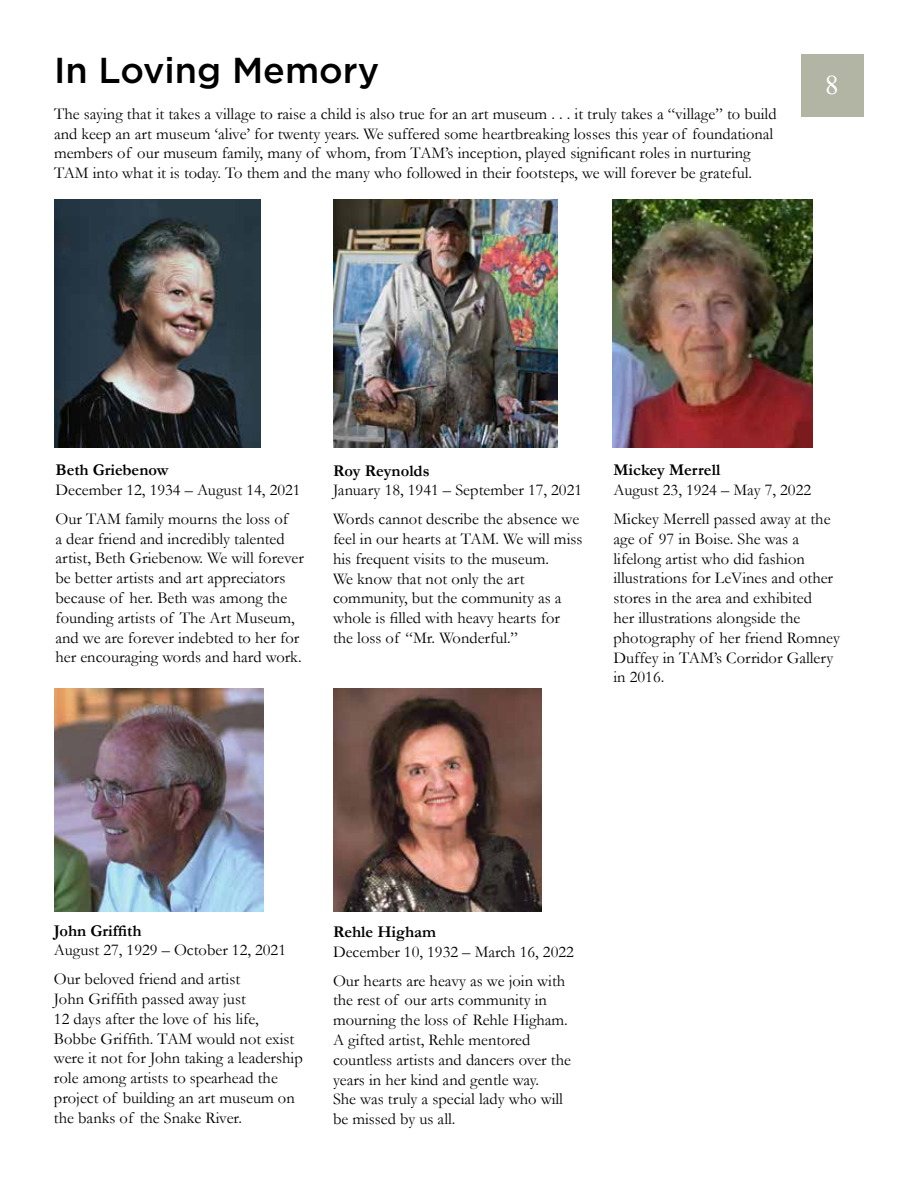
<style>
.page{position:relative;width:918px;height:1188px;background:#fff}
.page>*{position:absolute;margin:0;border:0;box-sizing:border-box;transform-origin:0 0}
.t1{font:500 36px "Gotham";color:#000}
.t2{font:27px "Times New Roman";color:#fff}
.t3{font:16.5px/19.8px "Garamond";color:#000}
.t4{font:700 16.5px "Garamond";color:#000}
</style>
<div class="page">
<div style="left:801px;top:54px;width:63px;height:63px;background:#b3b5a4"></div>
<img style="left:333px;top:688px;width:208px;height:224px">
<img style="left:334px;top:200px;width:223px;height:248px">
<img style="left:54px;top:200px;width:207px;height:248px">
<img style="left:55px;top:688px;width:208px;height:224px">
<img style="left:613px;top:199px;width:199px;height:249px">
<h1 class="t1" style="left:54px;top:47px;width:327px">In Loving Memory</h1>
<p class="t3" style="left:54px;top:104px;width:724px">The saying that it takes a village to raise a child is also true for an art museum . . . it truly takes a “village” to build and keep an art museum ‘alive’ for twenty years. We suffered some heartbreaking losses this year of foundational members of our museum family, many of whom, from TAM’s inception, played significant roles in nurturing TAM into what it is today. To them and the many who followed in their footsteps, we will forever be grateful.</p>
<h2 class="t2" style="left:825px;top:67px;width:15px">8</h2>
<p class="t4" style="left:56px;top:460px;width:115px">Beth Griebenow</p>
<p class="t3" style="left:56px;top:475px;width:247px;line-height:28.8px">December 12, 1934 – August 14, 2021<br>Our TAM family mourns the loss of</p>
<p class="t3" style="left:56px;top:528px;width:250px">a dear friend and incredibly talented artist, Beth Griebenow. We will forever be better artists and art appreciators because of her. Beth was among the founding artists of The Art Museum, and we are forever indebted to her for her encouraging words and hard work.</p>
<p class="t4" style="left:333px;top:461px;width:98px">Roy Reynolds</p>
<p class="t3" style="left:333px;top:476px;width:251px;line-height:28.8px">January 18, 1941 – September 17, 2021<br>Words cannot describe the absence we</p>
<p class="t3" style="left:333px;top:529px;width:251px">feel in our hearts at TAM. We will miss his frequent visits to the museum.<br>We know that not only the art community, but the community as a whole is filled with heavy hearts for the loss of “Mr. Wonderful.”</p>
<p class="t4" style="left:614px;top:460px;width:108px">Mickey Merrell</p>
<p class="t3" style="left:614px;top:475px;width:219px;line-height:28.8px">August 23, 1924 – May 7, 2022<br>Mickey Merrell passed away at the</p>
<p class="t3" style="left:614px;top:529px;width:228px">age of 97 in Boise. She was a lifelong artist who did fashion illustrations for LeVines and other stores in the area and exhibited<br>her illustrations alongside the photography of her friend Romney<br>Duffey in TAM’s Corridor Gallery in 2016.</p>
<p class="t4" style="left:54px;top:921px;width:89px">John Griffith</p>
<p class="t3" style="left:54px;top:936px;width:234px;line-height:28.8px">August 27, 1929 – October 12, 2021<br>Our beloved friend and artist</p>
<p class="t3" style="left:54px;top:989px;width:250px">John Griffith passed away just<br>12 days after the love of his life, Bobbe Griffith. TAM would not exist were it not for John taking a leadership role among artists to spearhead the project of building an art museum on the banks of the Snake River.</p>
<p class="t4" style="left:333px;top:922px;width:105px">Rehle Higham</p>
<p class="t3" style="left:333px;top:937px;width:242px;line-height:28.8px">December 10, 1932 – March 16, 2022<br>Our hearts are heavy as we join with</p>
<p class="t3" style="left:333px;top:990px;width:240px">the rest of our arts community in mourning the loss of Rehle Higham.<br>A gifted artist, Rehle mentored countless artists and dancers over the years in her kind and gentle way.<br>She was truly a special lady who will be missed by us all.</p>
</div>
